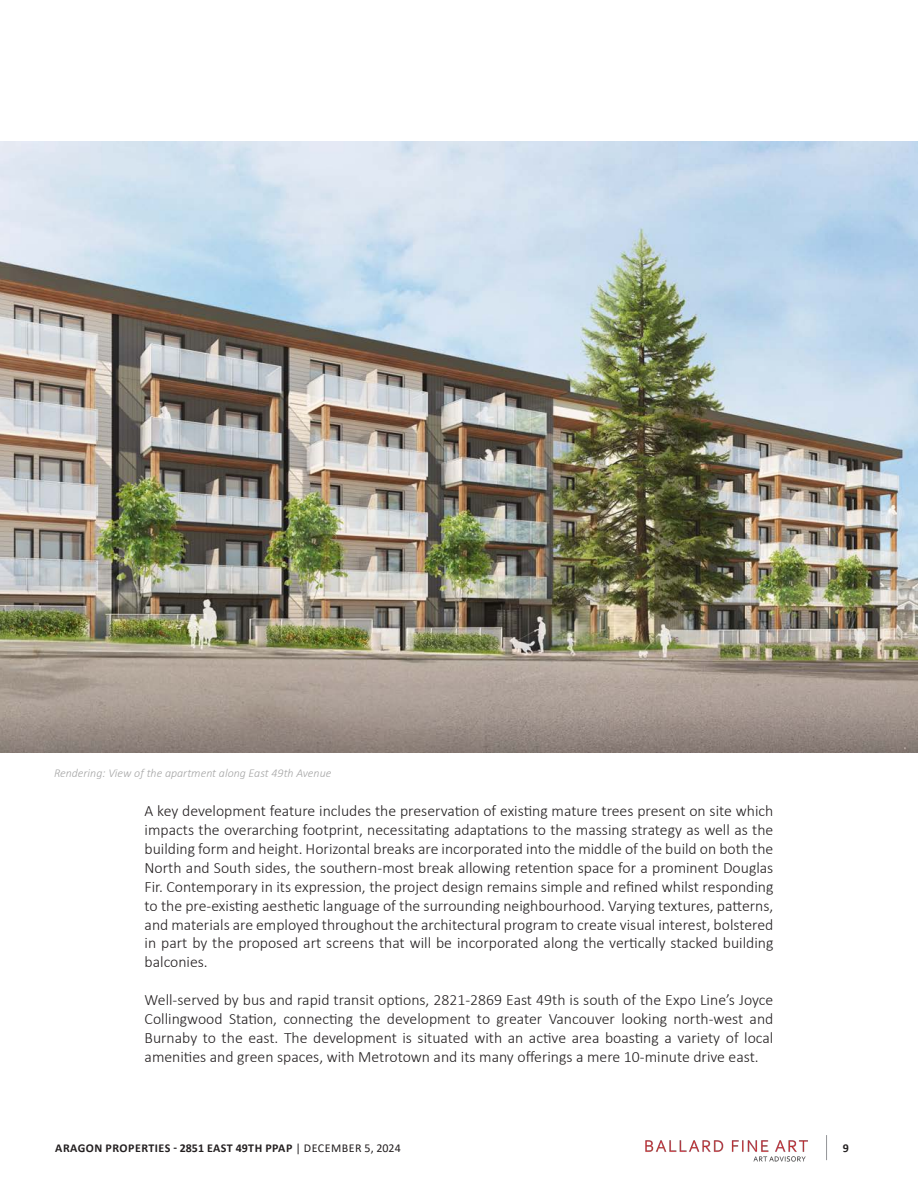
<style>
.page{position:relative;width:918px;height:1188px;background:#fff}
.page>*{position:absolute;margin:0;border:0;box-sizing:border-box;transform-origin:0 0}
.t1{font:300 15.75px/18.9px "Calibri";color:#231f20;text-align:justify}
.t2{font:700 12px "Calibri";letter-spacing:.04em;color:#231f20}
.t3{font:italic 300 12px "Calibri";color:#a6a6a6}
.s1{font-weight:400}
</style>
<div class="page">
<img style="left:645px;top:1140px;width:163px;height:22px">
<svg style="left:826px;top:1135px;width:1px;height:25px"></svg>
<img style="left:0;top:142px;width:918px;height:611px">
<p class="t3" style="left:54px;top:766px;width:279px">Rendering: View of the apartment along East 49th Avenue</p>
<p class="t1" style="left:145px;top:801px;width:630px">A key development feature includes the preservation of existing mature trees present on site which impacts the overarching footprint, necessitating adaptations to the massing strategy as well as the building form and height. Horizontal breaks are incorporated into the middle of the build on both the North and South sides, the southern-most break allowing retention space for a prominent Douglas Fir. Contemporary in its expression, the project design remains simple and refined whilst responding to the pre-existing aesthetic language of the surrounding neighbourhood. Varying textures, patterns, and materials are employed throughout the architectural program to create visual interest, bolstered in part by the proposed art screens that will be incorporated along the vertically stacked building balconies.</p>
<p class="t1" style="left:145px;top:990px;width:630px">Well-served by bus and rapid transit options, 2821-2869 East 49th is south of the Expo Line’s Joyce Collingwood Station, connecting the development to greater Vancouver looking north-west and Burnaby to the east. The development is situated with an active area boasting a variety of local amenities and green spaces, with Metrotown and its many offerings a mere 10-minute drive east.</p>
<p class="t2" style="left:55px;top:1140px;width:347px">ARAGON PROPERTIES - 2851 EAST 49TH PPAP <span class="s1">| DECEMBER 5, 2024</span></p>
<p class="t2" style="left:843px;top:1140px;width:8px">9</p>
</div>
